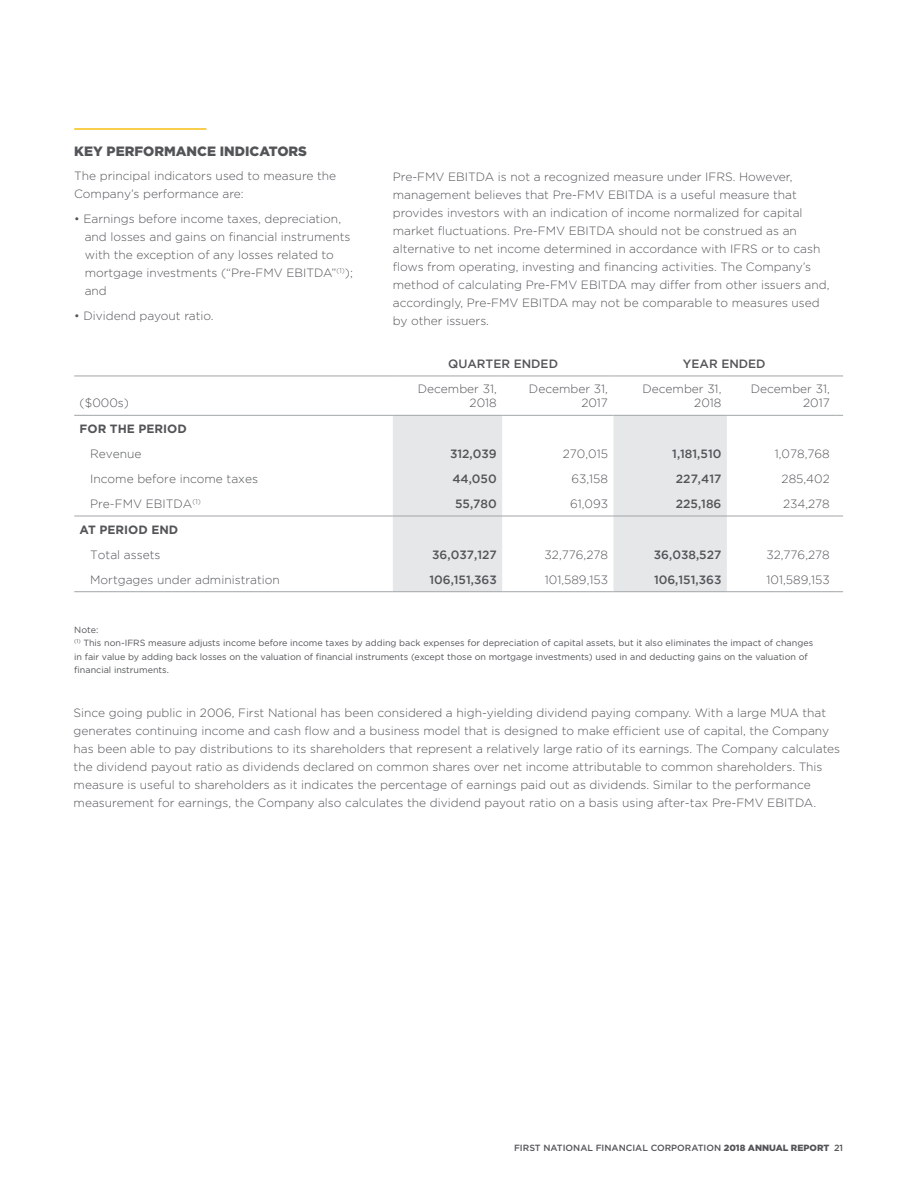
<style>
.page{position:relative;width:918px;height:1188px;background:#fff}
.page>*{position:absolute;margin:0;border:0;box-sizing:border-box;transform-origin:0 0}
.t1{font:900 13.5px "Gotham";color:#525457}
.t2{font:300 12px/18px "Gotham";color:#525457}
.t3{font:300 12px/14.4px "Gotham";color:#525457;text-align:right}
.t4{font:500 12px "Gotham";color:#525457}
.t5{font:700 12px "Gotham";color:#525457}
.t6{font:9px/13.5px "Gotham";color:#525457}
.t7{font:500 9px "Gotham";color:#525457}
.s1{font-weight:900}
</style>
<div class="page">
<svg style="left:393px;top:416px;width:334px;height:175px;fill:#e6e7e8"></svg>
<hr style="left:74px;top:376px;width:319px;height:1px;background:#a1a5a8">
<hr style="left:393px;top:376px;width:109px;height:1px;background:#a1a5a8">
<hr style="left:502px;top:376px;width:111px;height:1px;background:#a1a5a8">
<hr style="left:613px;top:376px;width:114px;height:1px;background:#a1a5a8">
<hr style="left:727px;top:376px;width:108px;height:1px;background:#a1a5a8">
<hr style="left:74px;top:415px;width:319px;height:1px;background:#a1a5a8">
<hr style="left:393px;top:415px;width:109px;height:1px;background:#a1a5a8">
<hr style="left:502px;top:415px;width:111px;height:1px;background:#a1a5a8">
<hr style="left:613px;top:415px;width:114px;height:1px;background:#a1a5a8">
<hr style="left:727px;top:415px;width:108px;height:1px;background:#a1a5a8">
<hr style="left:74px;top:516px;width:319px;height:1px;background:#a1a5a8">
<hr style="left:393px;top:516px;width:109px;height:1px;background:#a1a5a8">
<hr style="left:502px;top:516px;width:111px;height:1px;background:#a1a5a8">
<hr style="left:613px;top:516px;width:114px;height:1px;background:#a1a5a8">
<hr style="left:727px;top:516px;width:108px;height:1px;background:#a1a5a8">
<hr style="left:74px;top:591px;width:319px;height:1px;background:#a1a5a8">
<hr style="left:393px;top:591px;width:109px;height:1px;background:#a1a5a8">
<hr style="left:502px;top:591px;width:111px;height:1px;background:#a1a5a8">
<hr style="left:613px;top:591px;width:114px;height:1px;background:#a1a5a8">
<hr style="left:727px;top:591px;width:108px;height:1px;background:#a1a5a8">
<hr style="left:74px;top:128px;width:133px;height:2px;background:#f7be16">
<p class="t1" style="left:74px;top:141px;width:234px">KEY PERFORMANCE INDICATORS</p>
<p class="t2" style="left:74px;top:167px;width:264px">The principal indicators used to measure the<br>Company’s performance are:</p>
<p class="t2" style="left:85px;top:209px;width:270px;text-indent:-10px">• Earnings before income taxes, depreciation, and losses and gains on financial instruments with the exception of any losses related to mortgage investments (“Pre-FMV EBITDA”<sup>(1)</sup>); and</p>
<p class="t2" style="left:74px;top:306px;width:141px">• Dividend payout ratio.</p>
<p class="t3" style="left:80px;top:396px;width:51px">($000s)</p>
<p class="t2" style="left:393px;top:167px;width:438px">Pre-FMV EBITDA is not a recognized measure under IFRS. However, management believes that Pre-FMV EBITDA is a useful measure that provides investors with an indication of income normalized for capital market fluctuations. Pre-FMV EBITDA should not be construed as an alternative to net income determined in accordance with IFRS or to cash flows from operating, investing and financing activities. The Company’s method of calculating Pre-FMV EBITDA may differ from other issuers and, accordingly, Pre-FMV EBITDA may not be comparable to measures used by other issuers.</p>
<p class="t4" style="left:448px;top:357px;width:111px">QUARTER ENDED</p>
<p class="t4" style="left:683px;top:357px;width:84px">YEAR ENDED</p>
<p class="t3" style="left:418px;top:381px;width:81px">December 31,<br>2018</p>
<p class="t3" style="left:529px;top:381px;width:81px">December 31,<br>2017</p>
<p class="t3" style="left:642px;top:381px;width:81px">December 31,<br>2018</p>
<p class="t3" style="left:751px;top:381px;width:81px">December 31,<br>2017</p>
<p class="t5" style="left:80px;top:421px;width:109px">FOR THE PERIOD</p>
<p class="t3" style="left:90px;top:446px;width:53px">Revenue</p>
<p class="t4" style="left:450px;top:447px;width:48px">312,039</p>
<p class="t3" style="left:563px;top:446px;width:47px">270,015</p>
<p class="t4" style="left:672px;top:447px;width:51px">1,181,510</p>
<p class="t3" style="left:775px;top:446px;width:56px">1,078,768</p>
<p class="t3" style="left:90px;top:471px;width:169px">Income before income taxes</p>
<p class="t4" style="left:452px;top:472px;width:46px">44,050</p>
<p class="t3" style="left:571px;top:471px;width:38px">63,158</p>
<p class="t4" style="left:676px;top:472px;width:47px">227,417</p>
<p class="t3" style="left:782px;top:471px;width:50px">285,402</p>
<p class="t3" style="left:90px;top:496px;width:112px">Pre-FMV EBITDA<sup>(1)</sup></p>
<p class="t4" style="left:455px;top:497px;width:43px">55,780</p>
<p class="t3" style="left:570px;top:496px;width:40px">61,093</p>
<p class="t4" style="left:676px;top:497px;width:47px">225,186</p>
<p class="t3" style="left:783px;top:496px;width:48px">234,278</p>
<p class="t5" style="left:80px;top:521px;width:100px">AT PERIOD END</p>
<p class="t3" style="left:90px;top:547px;width:72px">Total assets</p>
<p class="t4" style="left:432px;top:548px;width:66px">36,037,127</p>
<p class="t3" style="left:545px;top:547px;width:65px">32,776,278</p>
<p class="t4" style="left:654px;top:548px;width:69px">36,038,527</p>
<p class="t3" style="left:766px;top:547px;width:65px">32,776,278</p>
<p class="t3" style="left:90px;top:572px;width:191px">Mortgages under administration</p>
<p class="t4" style="left:429px;top:573px;width:69px">106,151,363</p>
<p class="t3" style="left:545px;top:572px;width:65px">101,589,153</p>
<p class="t4" style="left:654px;top:573px;width:69px">106,151,363</p>
<p class="t3" style="left:767px;top:572px;width:65px">101,589,153</p>
<p class="t6" style="left:74px;top:622px;width:740px">Note:<br><sup>(1)</sup> This non-IFRS measure adjusts income before income taxes by adding back expenses for depreciation of capital assets, but it also eliminates the impact of changes in fair value by adding back losses on the valuation of financial instruments (except those on mortgage investments) used in and deducting gains on the valuation of financial instruments.</p>
<p class="t2" style="left:74px;top:703px;width:768px">Since going public in 2006, First National has been considered a high-yielding dividend paying company. With a large MUA that generates continuing income and cash flow and a business model that is designed to make efficient use of capital, the Company has been able to pay distributions to its shareholders that represent a relatively large ratio of its earnings. The Company calculates the dividend payout ratio as dividends declared on common shares over net income attributable to common shareholders. This measure is useful to shareholders as it indicates the percentage of earnings paid out as dividends. Similar to the performance measurement for earnings, the Company also calculates the dividend payout ratio on a basis using after-tax Pre-FMV EBITDA.</p>
<p class="t7" style="left:514px;top:1142px;width:331px">FIRST NATIONAL FINANCIAL CORPORATION <span class="s1">2018 ANNUAL REPORT</span> 21</p>
</div>
